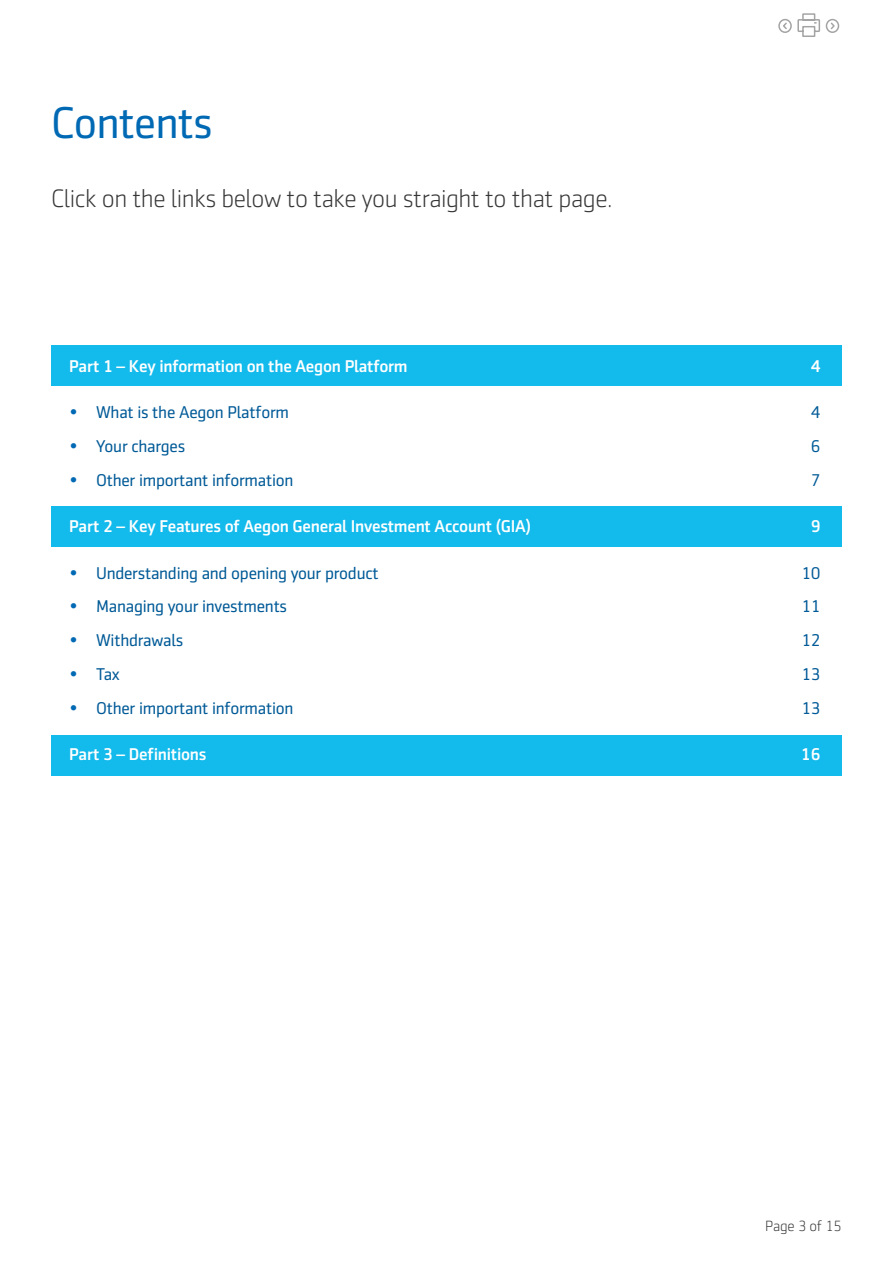
<style>
.page{position:relative;width:893px;height:1263px;background:#fff}
.page>*{position:absolute;margin:0;border:0;box-sizing:border-box;transform-origin:0 0}
.t1{font:45px "Sentico Sans DT";letter-spacing:-.02em;color:#0069b4}
.t2{font:300 25.5px "Sentico Sans DT";letter-spacing:-.02em;color:#373636}
.t3{font:17.25px "Sentico Sans DT";letter-spacing:-.015em;color:#005a97}
.t4{font:500 17.25px "Sentico Sans DT";letter-spacing:-.015em;color:#fff}
.t5{font:300 15px "Sentico Sans DT";letter-spacing:-.015em;color:#373636}
.s1{font-weight:700;font-size:18px;color:#0069b4}
</style>
<div class="page">
<svg style="left:778px;top:13px;width:62px;height:24px"></svg>
<div style="left:51px;top:736px;width:791px;height:40px;background:#13baec"></div>
<div style="left:51px;top:345px;width:791px;height:41px;background:#13baec"></div>
<div style="left:51px;top:506px;width:791px;height:40px;background:#13baec"></div>
<h1 class="t1" style="left:51px;top:98px;width:163px">Contents</h1>
<h2 class="t2" style="left:51px;top:185px;width:563px">Click on the links below to take you straight to that page.</h2>
<p class="t4" style="left:69px;top:356px;width:340px">Part 1 – Key information on the Aegon Platform</p>
<p class="t4" style="left:811px;top:356px;width:11px">4</p>
<p class="t3" style="left:69px;top:403px;width:221px"><span class="s1">•</span> What is the Aegon Platform</p>
<p class="t3" style="left:811px;top:403px;width:11px">4</p>
<p class="t3" style="left:69px;top:437px;width:118px"><span class="s1">•</span> Your charges</p>
<p class="t3" style="left:811px;top:437px;width:11px">6</p>
<p class="t3" style="left:69px;top:470px;width:226px"><span class="s1">•</span> Other important information</p>
<p class="t3" style="left:811px;top:470px;width:11px">7</p>
<p class="t4" style="left:69px;top:517px;width:463px">Part 2 – Key Features of Aegon General Investment Account (GIA)</p>
<p class="t4" style="left:811px;top:517px;width:11px">9</p>
<p class="t3" style="left:69px;top:563px;width:311px"><span class="s1">•</span> Understanding and opening your product</p>
<p class="t3" style="left:801px;top:563px;width:21px">10</p>
<p class="t3" style="left:69px;top:597px;width:220px"><span class="s1">•</span> Managing your investments</p>
<p class="t3" style="left:801px;top:597px;width:21px">11</p>
<p class="t3" style="left:69px;top:631px;width:116px"><span class="s1">•</span> Withdrawals</p>
<p class="t3" style="left:801px;top:631px;width:21px">12</p>
<p class="t3" style="left:69px;top:665px;width:52px"><span class="s1">•</span> Tax</p>
<p class="t3" style="left:801px;top:665px;width:21px">13</p>
<p class="t3" style="left:69px;top:698px;width:226px"><span class="s1">•</span> Other important information</p>
<p class="t3" style="left:801px;top:698px;width:21px">13</p>
<p class="t4" style="left:69px;top:745px;width:139px">Part 3 – Definitions</p>
<p class="t4" style="left:801px;top:745px;width:21px">16</p>
<p class="t5" style="left:765px;top:1218px;width:78px">Page 3 of 15</p>
</div>
